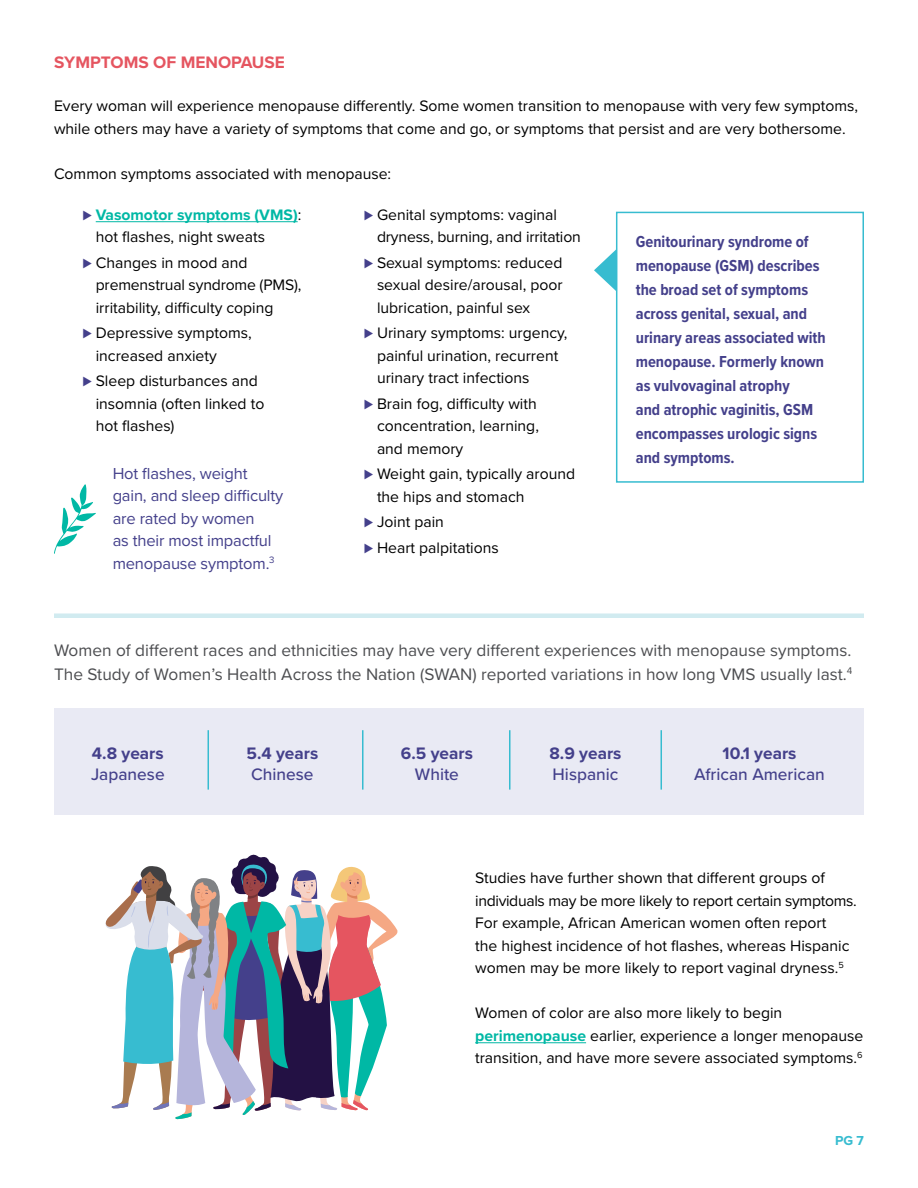
<style>
.page{position:relative;width:918px;height:1188px;background:#fff}
.page>*{position:absolute;margin:0;border:0;box-sizing:border-box;transform-origin:0 0}
.t1{font:17.25px/24px "Proxima Nova";color:#4c4d50}
.t2{font:500 17.25px "Proxima Nova";color:#44408b}
.t3{font:700 17.25px "Proxima Nova";color:#44408b}
.t4{font:700 17.25px "Proxima Nova";color:#e55560}
.t5{font:700 16.5px/24px "Proxima Nova Cond";color:#44408b}
.t6{font:16.5px/22.5px "Proxima Nova";letter-spacing:-.01em;color:#44408b}
.t7{font:15.75px/22.5px "Proxima Nova";color:#000}
.t8{font:700 13.5px "Proxima Nova";color:#37bcd0}
.s1{color:#44408b}
.s2{font-weight:700;color:#00b8a5}
</style>
<div class="page">
<div style="left:54px;top:709px;width:809px;height:106px;background:#e9eaf4"></div>
<svg style="left:54px;top:484px;width:42px;height:70px"></svg>
<hr style="left:96px;top:221px;width:202px;height:1px;background:#00b8a5">
<hr style="left:475px;top:1043px;width:111px;height:1px;background:#00b8a5">
<div style="left:616px;top:212px;width:248px;height:271px;border:2px solid #37bcd0"></div>
<svg style="left:594px;top:249px;width:23px;height:43px"></svg>
<hr style="left:54px;top:614px;width:810px;height:4px;background:#d1ebf0">
<hr style="left:208px;top:730px;width:1px;height:60px;background:#37bcd0">
<hr style="left:362px;top:730px;width:2px;height:60px;background:#37bcd0">
<hr style="left:509px;top:730px;width:2px;height:60px;background:#37bcd0">
<hr style="left:661px;top:730px;width:1px;height:60px;background:#37bcd0">
<svg style="left:105px;top:854px;width:293px;height:266px"></svg>
<p class="t4" style="left:54px;top:49px;width:232px">SYMPTOMS OF MENOPAUSE</p>
<p class="t7" style="left:54px;top:94px;width:806px">Every woman will experience menopause differently. Some women transition to menopause with very few symptoms, while others may have a variety of symptoms that come and go, or symptoms that persist and are very bothersome.</p>
<p class="t7" style="left:54px;top:161px;width:339px">Common symptoms associated with menopause:</p>
<p class="t7" style="left:96px;top:202px;width:207px;text-indent:-13px"><span class="s1">⊲</span> <span class="s2">Vasomotor symptoms (VMS)</span>: hot flashes, night sweats</p>
<p class="t7" style="left:96px;top:250px;width:207px;text-indent:-13px"><span class="s1">⊲</span> Changes in mood and premenstrual syndrome (PMS), irritability, difficulty coping</p>
<p class="t7" style="left:96px;top:321px;width:157px;text-indent:-13px"><span class="s1">⊲</span> Depressive symptoms, increased anxiety</p>
<p class="t7" style="left:96px;top:369px;width:170px;text-indent:-13px"><span class="s1">⊲</span> Sleep disturbances and insomnia (often linked to hot flashes)</p>
<p class="t6" style="left:113px;top:461px;width:172px">Hot flashes, weight gain, and sleep difficulty are rated by women<br>as their most impactful menopause symptom.<sup>3</sup></p>
<p class="t7" style="left:377px;top:202px;width:205px;text-indent:-13px"><span class="s1">⊲</span> Genital symptoms: vaginal dryness, burning, and irritation</p>
<p class="t7" style="left:377px;top:250px;width:187px;text-align:justify;text-indent:-13px"><span class="s1">⊲</span> Sexual symptoms: reduced sexual desire/arousal, poor lubrication, painful sex</p>
<p class="t7" style="left:377px;top:321px;width:192px;text-indent:-13px"><span class="s1">⊲</span> Urinary symptoms: urgency, painful urination, recurrent urinary tract infections</p>
<p class="t7" style="left:377px;top:391px;width:163px;text-indent:-13px"><span class="s1">⊲</span> Brain fog, difficulty with concentration, learning, and memory</p>
<p class="t7" style="left:377px;top:462px;width:200px;text-indent:-13px"><span class="s1">⊲</span> Weight gain, typically around the hips and stomach</p>
<p class="t7" style="left:364px;top:509px;width:137px;line-height:25.5px"><span class="s1">⊲</span> Joint pain<br><span class="s1">⊲</span> Heart palpitations</p>
<p class="t5" style="left:636px;top:229px;width:191px">Genitourinary syndrome of menopause (GSM) describes the broad set of symptoms across genital, sexual, and urinary areas associated with menopause. Formerly known as vulvovaginal atrophy<br>and atrophic vaginitis, GSM encompasses urologic signs and symptoms.</p>
<p class="t1" style="left:54px;top:637px;width:800px">Women of different races and ethnicities may have very different experiences with menopause symptoms.<br>The Study of Women’s Health Across the Nation (SWAN) reported variations in how long VMS usually last.<sup>4</sup></p>
<p class="t3" style="left:92px;top:741px;width:73px">4.8 years</p>
<p class="t2" style="left:91px;top:762px;width:75px">Japanese</p>
<p class="t3" style="left:247px;top:741px;width:73px">5.4 years</p>
<p class="t2" style="left:251px;top:762px;width:64px">Chinese</p>
<p class="t3" style="left:401px;top:741px;width:74px">6.5 years</p>
<p class="t2" style="left:415px;top:762px;width:46px">White</p>
<p class="t3" style="left:550px;top:741px;width:73px">8.9 years</p>
<p class="t2" style="left:553px;top:762px;width:67px">Hispanic</p>
<p class="t3" style="left:723px;top:741px;width:75px">10.1 years</p>
<p class="t2" style="left:694px;top:762px;width:132px">African American</p>
<p class="t7" style="left:475px;top:866px;width:383px">Studies have further shown that different groups of individuals may be more likely to report certain symptoms.<br>For example, African American women often report<br>the highest incidence of hot flashes, whereas Hispanic women may be more likely to report vaginal dryness.<sup>5</sup></p>
<p class="t7" style="left:475px;top:1001px;width:390px">Women of color are also more likely to begin <span class="s2">perimenopause</span> earlier, experience a longer menopause transition, and have more severe associated symptoms.<sup>6</sup></p>
<p class="t8" style="left:835px;top:1130px;width:30px">PG 7</p>
</div>
